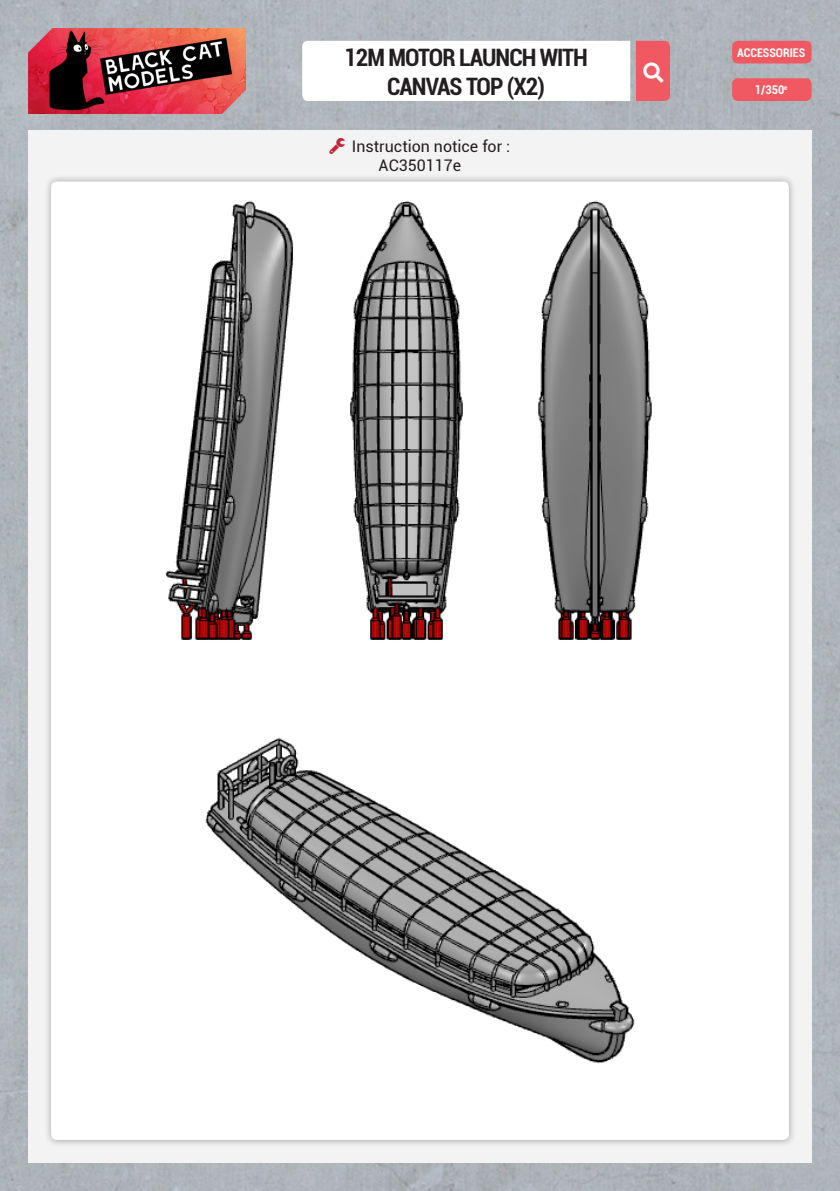
<style>
.page{position:relative;width:840px;height:1191px;background:#fff}
.page>*{position:absolute;margin:0;border:0;box-sizing:border-box;transform-origin:0 0}
.t1{font:700 condensed 24px "Roboto";letter-spacing:-.04em;color:#231f20}
.t2{font:16px "Roboto";color:#231f20}
.t3{font:700 condensed 12px "Roboto";color:#fff}
</style>
<div class="page">
<img style="left:0;top:0;width:839px;height:1191px">
<div style="left:28px;top:130px;width:783px;height:1032px;background:#f3f3f3"></div>
<div style="left:44px;top:174px;width:751px;height:973px;background:#231f20;opacity:.35"></div>
<div style="left:51px;top:181px;width:737px;height:959px;background:#fff;border-radius:6px"></div>
<img style="left:28px;top:28px;width:217px;height:85px">
<div style="left:731px;top:41px;width:80px;height:22px;background:#f05962;border-radius:6px"></div>
<div style="left:731px;top:78px;width:80px;height:23px;background:#f05962;border-radius:6px"></div>
<img style="left:337px;top:181px;width:138px;height:459px">
<img style="left:526px;top:181px;width:137px;height:459px">
<img style="left:142px;top:181px;width:174px;height:459px">
<img style="left:205px;top:737px;width:430px;height:327px">
<svg style="left:302px;top:41px;width:367px;height:60px"></svg>
<p class="t1" style="left:344px;top:41px;width:245px">12M MOTOR LAUNCH WITH</p>
<p class="t1" style="left:387px;top:70px;width:159px">CANVAS TOP (X2)</p>
<p class="t2" style="left:351px;top:135px;width:160px">Instruction notice for :</p>
<p class="t2" style="left:378px;top:154px;width:84px">AC350117e</p>
<p class="t3" style="left:736px;top:44px;width:70px">ACCESSORIES</p>
<p class="t3" style="left:754px;top:81px;width:34px">1/350<sup>e</sup></p>
</div>
